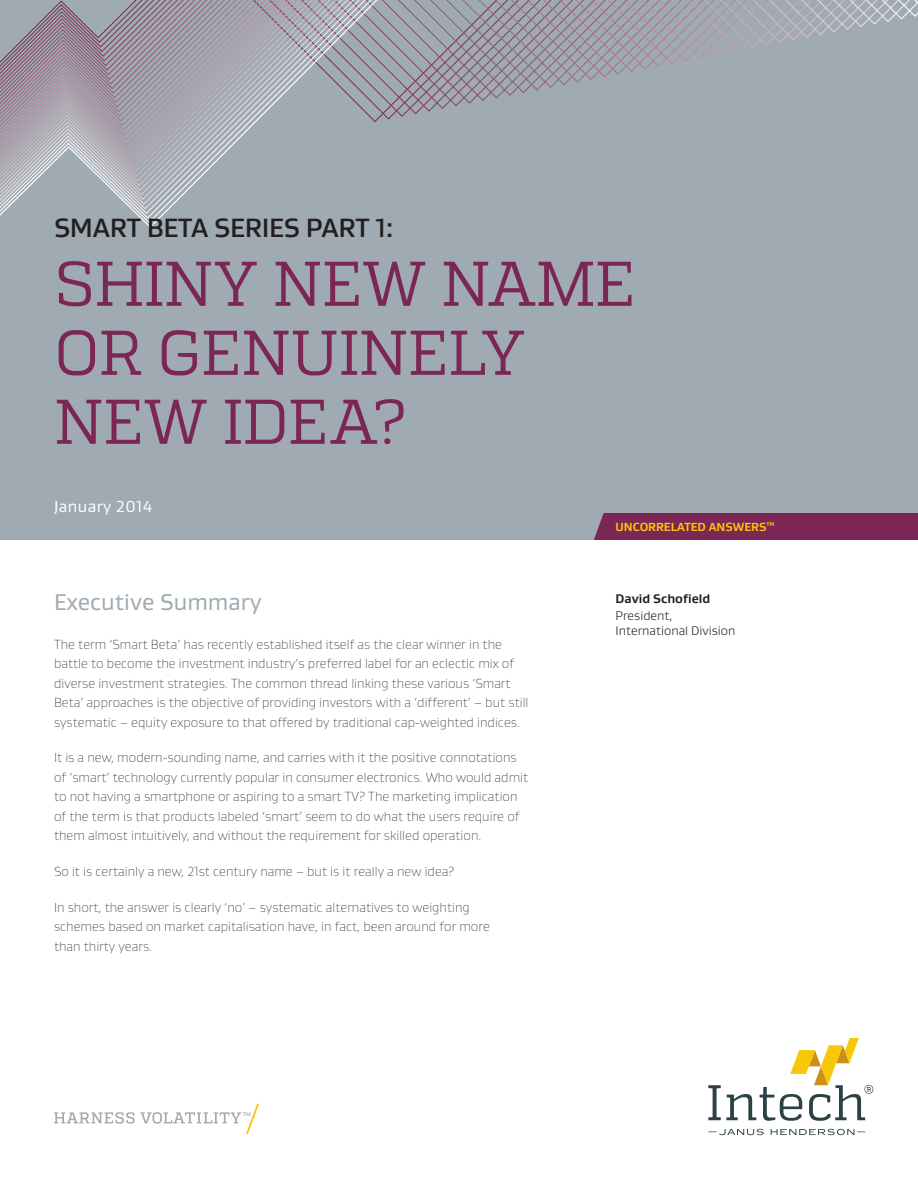
<style>
.page{position:relative;width:918px;height:1188px;background:#fff}
.page>*{position:absolute;margin:0;border:0;box-sizing:border-box;transform-origin:0 0}
.t1{font:63px/69px "Quadon";letter-spacing:-.01em;color:#7c2656}
.t2{font:500 27px "Gustan";letter-spacing:-.01em;color:#231f20}
.t3{font:23.25px "Gustan";color:#9faab2}
.t4{font:16.2px "Gustan";letter-spacing:.025em;color:#fff}
.t5{font:100 13.5px/19.5px "Gustan";color:#231f20}
.t6{font:300 12.75px/15px "Gustan";color:#231f20}
.t7{font:700 12.75px "Gustan";color:#231f20}
.t8{font:700 12px "Gustan";color:#f9c709}
</style>
<div class="page">
<div style="left:0;top:0;width:918px;height:540px;background:#9faab2"></div>
<div style="left:594px;top:513px;width:324px;height:27px;background:#7c2656"></div>
<svg style="left:0;top:0;width:918px;height:228px"></svg>
<svg style="left:54px;top:1103px;width:205px;height:31px"></svg>
<svg style="left:708px;top:1038px;width:165px;height:97px"></svg>
<h2 class="t2" style="left:54px;top:210px;width:341px">SMART BETA SERIES PART 1:</h2>
<h1 class="t1" style="left:54px;top:249px;width:583px">SHINY NEW NAME<br>OR GENUINELY<br>NEW IDEA?</h1>
<p class="t4" style="left:54px;top:496px;width:100px">January 2014</p>
<h3 class="t3" style="left:54px;top:587px;width:209px">Executive Summary</h3>
<p class="t5" style="left:54px;top:634px;width:476px">The term ‘Smart Beta’ has recently established itself as the clear winner in the battle to become the investment industry’s preferred label for an eclectic mix of diverse investment strategies. The common thread linking these various ‘Smart Beta’ approaches is the objective of providing investors with a ‘different’ – but still systematic – equity exposure to that offered by traditional cap-weighted indices.</p>
<p class="t5" style="left:54px;top:748px;width:476px">It is a new, modern-sounding name, and carries with it the positive connotations of ‘smart’ technology currently popular in consumer electronics. Who would admit to not having a smartphone or aspiring to a smart TV? The marketing implication of the term is that products labeled ‘smart’ seem to do what the users require of them almost intuitively, and without the requirement for skilled operation.</p>
<p class="t5" style="left:54px;top:862px;width:402px">So it is certainly a new, 21st century name – but is it really a new idea?</p>
<p class="t5" style="left:54px;top:897px;width:437px">In short, the answer is clearly ‘no’ – systematic alternatives to weighting schemes based on market capitalisation have, in fact, been around for more than thirty years.</p>
<p class="t8" style="left:616px;top:519px;width:160px">UNCORRELATED ANSWERS<sup>TM</sup></p>
<p class="t7" style="left:616px;top:590px;width:96px">David Schofield</p>
<p class="t6" style="left:616px;top:608px;width:121px">President,<br>International Division</p>
</div>
